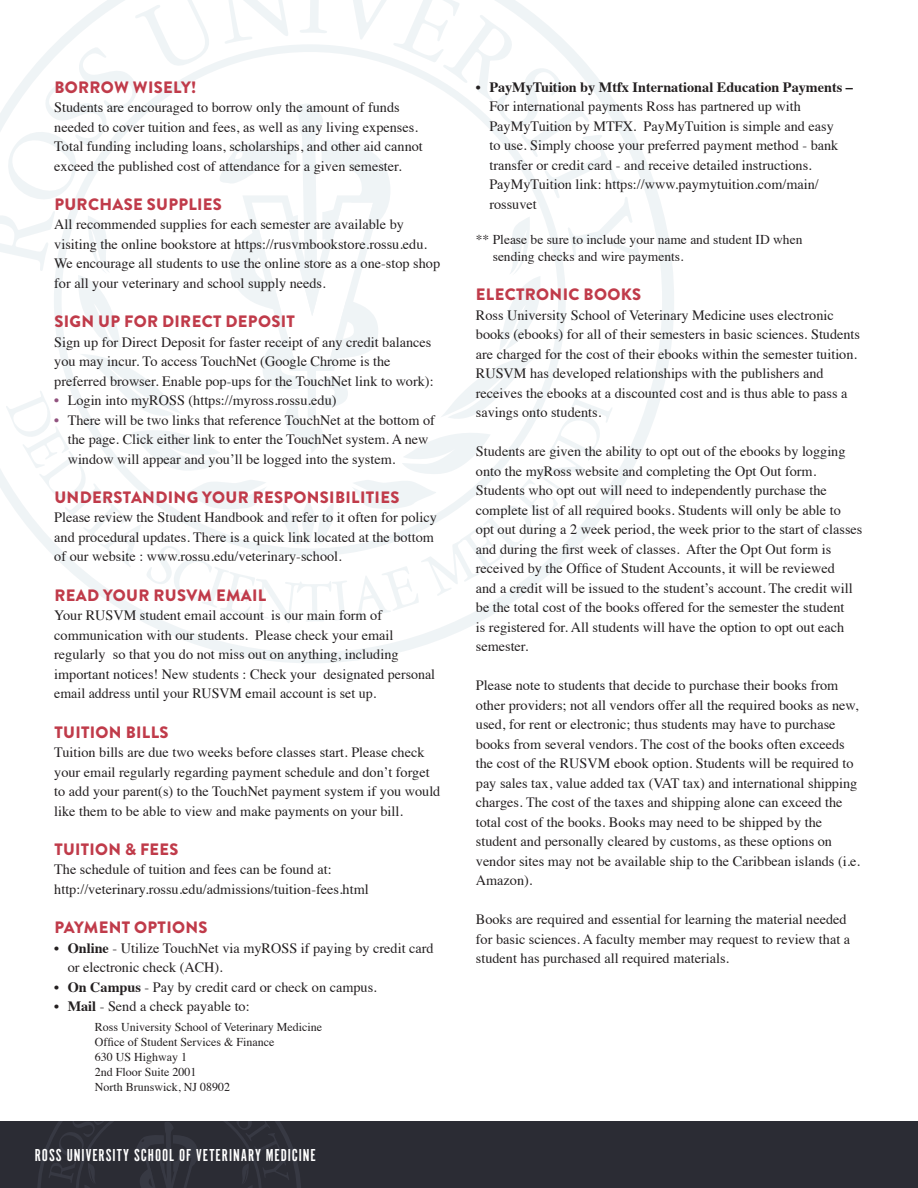
<style>
.page{position:relative;width:918px;height:1188px;background:#fff}
.page>*{position:absolute;margin:0;border:0;box-sizing:border-box;transform-origin:0 0}
.t1{font:18px "Alternate Got No 1 D";letter-spacing:.05em;color:#fff}
.t2{font:900 16.5px "Brandon Grotesque";letter-spacing:.02em;color:#c03b4a}
.Basic{font:14.25px/19.5px "Times";color:#231f20}
.Basic-2{font:13.5px "Times";color:#231f20}
.Basic-3{font:12px/15px "Times";color:#231f20}
.s1{color:#91527e}
.s2{font-weight:700}
</style>
<div class="page">
<svg style="left:146px;top:152px;width:528px;height:511px"></svg>
<svg style="left:0;top:0;width:642px;height:623px"></svg>
<div style="left:0;top:1121px;width:918px;height:67px;background:#2b2c34"></div>
<svg style="left:37px;top:1121px;width:264px;height:67px"></svg>
<p class="t2" style="left:54px;top:75px;width:143px">BORROW WISELY!</p>
<p class="Basic" style="left:54px;top:96px;width:370px">Students are encouraged to borrow only the amount of funds needed to cover tuition and fees, as well as any living expenses.<br>Total funding including loans, scholarships, and other aid cannot exceed the published cost of attendance for a given semester.</p>
<p class="t2" style="left:54px;top:192px;width:169px">PURCHASE SUPPLIES</p>
<p class="Basic" style="left:54px;top:214px;width:387px">All recommended supplies for each semester are available by visiting the online bookstore at https://rusvmbookstore.rossu.edu.<br>We encourage all students to use the online store as a one-stop shop for all your veterinary and school supply needs.</p>
<p class="t2" style="left:54px;top:310px;width:242px">SIGN UP FOR DIRECT DEPOSIT</p>
<p class="Basic" style="left:54px;top:331px;width:381px">Sign up for Direct Deposit for faster receipt of any credit balances you may incur. To access TouchNet (Google Chrome is the preferred browser. Enable pop-ups for the TouchNet link to work):</p>
<p class="Basic" style="left:54px;top:389px;width:284px"><span class="s1">•</span> Login into myROSS (https://myross.rossu.edu)</p>
<p class="Basic" style="left:68px;top:409px;width:369px;text-indent:-14px"><span class="s1">•</span> There will be two links that reference TouchNet at the bottom of the page. Click either link to enter the TouchNet system. A new window will appear and you’ll be logged into the system.</p>
<p class="t2" style="left:54px;top:486px;width:347px">UNDERSTANDING YOUR RESPONSIBILITIES</p>
<p class="Basic" style="left:54px;top:507px;width:384px">Please review the Student Handbook and refer to it often for policy and procedural updates. There is a quick link located at the bottom of our website : www.rossu.edu/veterinary-school.</p>
<p class="t2" style="left:54px;top:583px;width:213px">READ YOUR RUSVM EMAIL</p>
<p class="Basic" style="left:54px;top:604px;width:382px">Your RUSVM student email account is our main form of communication with our students. Please check your email regularly so that you do not miss out on anything, including important notices! New students : Check your designated personal email address until your RUSVM email account is set up.</p>
<p class="t2" style="left:54px;top:720px;width:116px">TUITION BILLS</p>
<p class="Basic" style="left:54px;top:741px;width:388px">Tuition bills are due two weeks before classes start. Please check your email regularly regarding payment schedule and don’t forget to add your parent(s) to the TouchNet payment system if you would like them to be able to view and make payments on your bill.</p>
<p class="t2" style="left:54px;top:837px;width:125px">TUITION &amp; FEES</p>
<p class="Basic" style="left:54px;top:859px;width:316px">The schedule of tuition and fees can be found at: http://veterinary.rossu.edu/admissions/tuition-fees.html</p>
<p class="t2" style="left:54px;top:916px;width:155px">PAYMENT OPTIONS</p>
<p class="Basic" style="left:68px;top:937px;width:368px;text-indent:-14px"><span class="s2">• Online</span> - Utilize TouchNet via myROSS if paying by credit card or electronic check (ACH).</p>
<p class="Basic" style="left:54px;top:976px;width:324px"><span class="s2">• On Campus</span> - Pay by credit card or check on campus.</p>
<p class="Basic" style="left:54px;top:996px;width:197px"><span class="s2">• Mail</span> - Send a check payable to:</p>
<p class="Basic-3" style="left:95px;top:1018px;width:229px">Ross University School of Veterinary Medicine<br>Office of Student Services &amp; Finance</p>
<p class="Basic-3" style="left:95px;top:1048px;width:94px">630 US Highway 1</p>
<p class="Basic-3" style="left:95px;top:1063px;width:103px">2nd Floor Suite 2001</p>
<p class="Basic-3" style="left:95px;top:1078px;width:137px">North Brunswick, NJ 08902</p>
<p class="t1" style="left:35px;top:1145px;width:283px">ROSS UNIVERSITY SCHOOL OF VETERINARY MEDICINE</p>
<p class="Basic" style="left:489px;top:76px;width:365px;text-indent:-14px"><span class="s2">• PayMyTuition by Mtfx International Education Payments – </span>For international payments Ross has partnered up with PayMyTuition by MTFX. PayMyTuition is simple and easy<br>to use. Simply choose your preferred payment method - bank transfer or credit card - and receive detailed instructions.<br>PayMyTuition link: https://www.paymytuition.com/main/ rossuvet</p>
<p class="Basic-2" style="left:476px;top:227px;width:328px">** Please be sure to include your name and student ID when</p>
<p class="Basic-2" style="left:493px;top:243px;width:192px">sending checks and wire payments.</p>
<p class="t2" style="left:476px;top:283px;width:167px">ELECTRONIC BOOKS</p>
<p class="Basic" style="left:476px;top:304px;width:386px">Ross University School of Veterinary Medicine uses electronic books (ebooks) for all of their semesters in basic sciences. Students are charged for the cost of their ebooks within the semester tuition.<br>RUSVM has developed relationships with the publishers and receives the ebooks at a discounted cost and is thus able to pass a savings onto students.</p>
<p class="Basic" style="left:476px;top:440px;width:388px">Students are given the ability to opt out of the ebooks by logging onto the myRoss website and completing the Opt Out form.<br>Students who opt out will need to independently purchase the complete list of all required books. Students will only be able to opt out during a 2 week period, the week prior to the start of classes and during the first week of classes. After the Opt Out form is received by the Office of Student Accounts, it will be reviewed<br>and a credit will be issued to the student’s account. The credit will be the total cost of the books offered for the semester the student<br>is registered for. All students will have the option to opt out each semester.</p>
<p class="Basic" style="left:476px;top:674px;width:386px">Please note to students that decide to purchase their books from other providers; not all vendors offer all the required books as new, used, for rent or electronic; thus students may have to purchase books from several vendors. The cost of the books often exceeds the cost of the RUSVM ebook option. Students will be required to pay sales tax, value added tax (VAT tax) and international shipping charges. The cost of the taxes and shipping alone can exceed the total cost of the books. Books may need to be shipped by the student and personally cleared by customs, as these options on vendor sites may not be available ship to the Caribbean islands (i.e.<br>Amazon).</p>
<p class="Basic" style="left:476px;top:908px;width:376px">Books are required and essential for learning the material needed for basic sciences. A faculty member may request to review that a student has purchased all required materials.</p>
</div>
